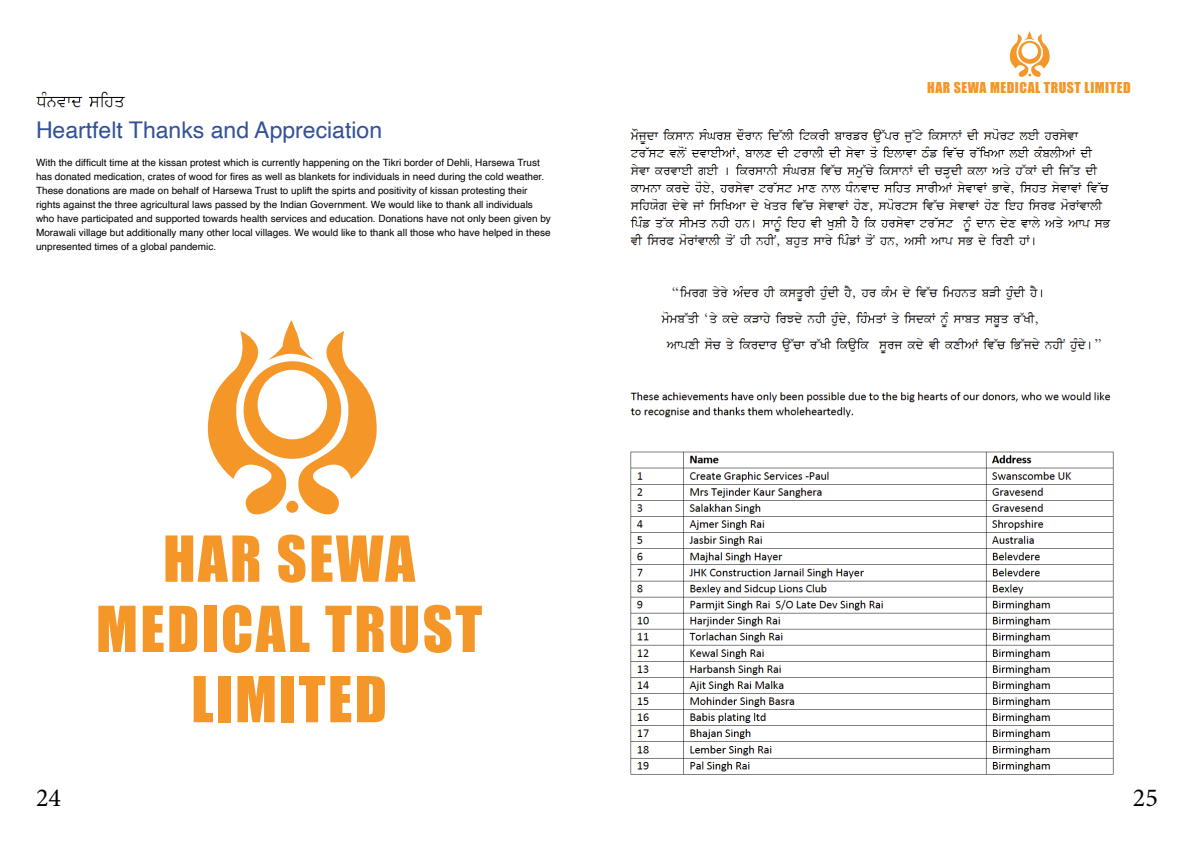
<style>
.page{position:relative;width:1191px;height:842px;background:#fff}
.page>*{position:absolute;margin:0;border:0;box-sizing:border-box;transform-origin:0 0}
.t1{font:58.5px/70.2px "Impact";letter-spacing:.04em;color:#f49728;text-align:center}
.t2{font:26px "Minion Pro";color:#000}
.t3{font:23px "Helvetica";color:#335295}
.t4{font:13.8px "Impact";letter-spacing:.04em;color:#f49728}
.t5{font:10px/14px "Helvetica";color:#000}
</style>
<div class="page">
<svg style="left:1009px;top:31px;width:40px;height:46px"></svg>
<img style="left:36px;top:91px;width:90px;height:17px">
<img style="left:630px;top:128px;width:484px;height:647px">
<svg style="left:208px;top:320px;width:169px;height:195px"></svg>
<div style="left:286px;top:501px;width:12px;height:12px;background:#f49728;border-radius:50%"></div>
<h3 class="t3" style="left:36px;top:112px;width:348px">Heartfelt Thanks and Appreciation</h3>
<p class="t5" style="left:36px;top:156px;width:516px">With the difficult time at the kissan protest which is currently happening on the Tikri border of Dehli, Harsewa Trust has donated medication, crates of wood for fires as well as blankets for individuals in need during the cold weather.<br>These donations are made on behalf of Harsewa Trust to uplift the spirts and positivity of kissan protesting their rights against the three agricultural laws passed by the Indian Government. We would like to thank all individuals who have participated and supported towards health services and education. Donations have not only been given by Morawali village but additionally many other local villages. We would like to thank all those who have helped in these unpresented times of a global pandemic.</p>
<h2 class="t2" style="left:36px;top:780px;width:26px">24</h2>
<h1 class="t1" style="left:96px;top:522px;width:388px">HAR SEWA<br>MEDICAL TRUST<br>LIMITED</h1>
<h3 class="t4" style="left:927px;top:77px;width:205px">HAR SEWA MEDICAL TRUST LIMITED</h3>
<h2 class="t2" style="left:1132px;top:780px;width:26px">25</h2>
</div>
